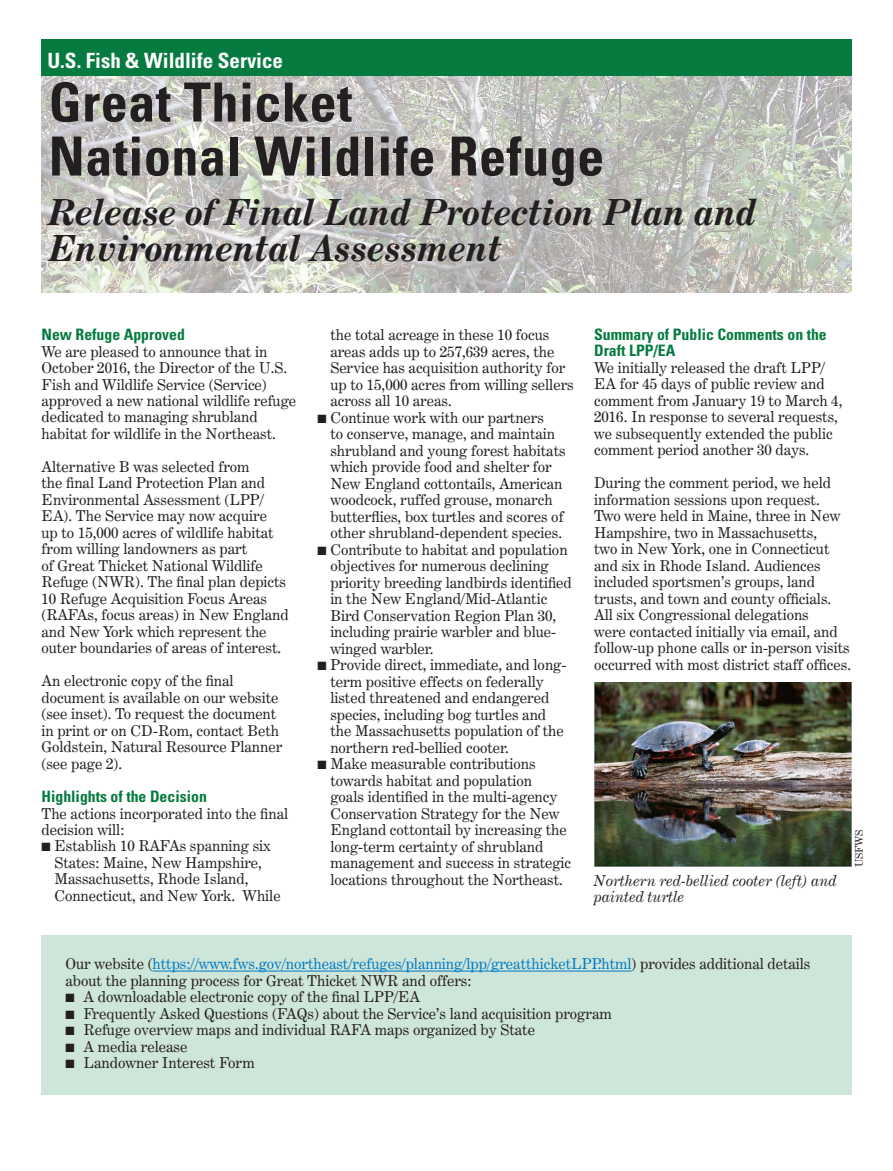
<style>
.page{position:relative;width:893px;height:1171px;background:#fff}
.page>*{position:absolute;margin:0;border:0;box-sizing:border-box;transform-origin:0 0}
.t1{font:700 condensed 54px "Univers";letter-spacing:.01em;color:#231f20}
.t2{font:italic 700 36px/36px "Century Expanded BT";color:#231f20}
.t3{font:700 condensed 21px "Univers";color:#fff}
.t4{font:700 condensed 15.75px/16.5px "Univers";color:#067b3f}
.t5{font:15px/16.5px "Century Expanded BT";color:#231f20}
.t6{font:italic 15px/16.5px "Century Expanded BT";color:#231f20}
.t7{font:10.5px "Century Expanded BT";color:#231f20}
.s1{color:#007ac2}
</style>
<div class="page">
<img style="left:41px;top:75px;width:810px;height:218px">
<div style="left:41px;top:39px;width:810px;height:36px;background:#067b3f"></div>
<div style="left:41px;top:935px;width:810px;height:160px;background:#cee5d9"></div>
<hr style="left:153px;top:971px;width:479px;height:1px;background:#007ac2">
<img style="left:594px;top:682px;width:257px;height:184px">
<p class="t3" style="left:47px;top:47px;width:237px">U.S. Fish &amp; Wildlife Service</p>
<p class="t1" style="left:49px;top:69px;width:305px">Great Thicket</p>
<p class="t1" style="left:49px;top:123px;width:557px">National Wildlife Refuge</p>
<p class="t2" style="left:49px;top:194px;width:710px">Release of Final Land Protection Plan and<br>Environmental Assessment</p>
<p class="t4" style="left:41px;top:326px;width:145px">New Refuge Approved</p>
<p class="t5" style="left:41px;top:343px;width:256px">We are pleased to announce that in October 2016, the Director of the U.S.<br>Fish and Wildlife Service (Service) approved a new national wildlife refuge dedicated to managing shrubland habitat for wildlife in the Northeast.</p>
<p class="t5" style="left:41px;top:458px;width:249px">Alternative B was selected from<br>the final Land Protection Plan and Environmental Assessment (LPP/ EA). The Service may now acquire<br>up to 15,000 acres of wildlife habitat from willing landowners as part<br>of Great Thicket National Wildlife Refuge (NWR). The final plan depicts 10 Refuge Acquisition Focus Areas (RAFAs, focus areas) in New England and New York which represent the outer boundaries of areas of interest.</p>
<p class="t5" style="left:41px;top:673px;width:242px">An electronic copy of the final document is available on our website (see inset). To request the document in print or on CD-Rom, contact Beth<br>Goldstein, Natural Resource Planner (see page 2).</p>
<p class="t4" style="left:41px;top:788px;width:167px">Highlights of the Decision</p>
<p class="t5" style="left:41px;top:805px;width:248px">The actions incorporated into the final decision will:</p>
<p class="t5" style="left:54px;top:837px;width:228px;text-indent:-13px">■ Establish 10 RAFAs spanning six<br>States: Maine, New Hampshire,<br>Massachusetts, Rhode Island,<br>Connecticut, and New York. While</p>
<p class="t5" style="left:330px;top:327px;width:245px">the total acreage in these 10 focus areas adds up to 257,639 acres, the Service has acquisition authority for up to 15,000 acres from willing sellers across all 10 areas.</p>
<p class="t5" style="left:330px;top:409px;width:237px;text-indent:-13px">■ Continue work with our partners<br>to conserve, manage, and maintain shrubland and young forest habitats which provide food and shelter for New England cottontails, American woodcock, ruffed grouse, monarch butterflies, box turtles and scores of other shrubland-dependent species.</p>
<p class="t5" style="left:330px;top:541px;width:243px;text-indent:-13px">■ Contribute to habitat and population objectives for numerous declining priority breeding landbirds identified in the New England/Mid-Atlantic Bird Conservation Region Plan 30, including prairie warbler and blue&shy;winged warbler.</p>
<p class="t5" style="left:330px;top:657px;width:238px;text-indent:-13px">■ Provide direct, immediate, and long&shy;term positive effects on federally listed threatened and endangered species, including bog turtles and the Massachusetts population of the northern red-bellied cooter.</p>
<p class="t5" style="left:330px;top:756px;width:242px;text-indent:-13px">■ Make measurable contributions towards habitat and population<br>goals identified in the multi-agency Conservation Strategy for the New England cottontail by increasing the long-term certainty of shrubland management and success in strategic locations throughout the Northeast.</p>
<p class="t4" style="left:594px;top:326px;width:234px">Summary of Public Comments on the<br>Draft LPP/EA</p>
<p class="t5" style="left:594px;top:359px;width:250px">We initially released the draft LPP/ EA for 45 days of public review and comment from January 19 to March 4, 2016. In response to several requests, we subsequently extended the public comment period another 30 days.</p>
<p class="t5" style="left:594px;top:474px;width:258px">During the comment period, we held information sessions upon request.<br>Two were held in Maine, three in New Hampshire, two in Massachusetts,<br>two in New York, one in Connecticut and six in Rhode Island. Audiences included sportsmen’s groups, land trusts, and town and county officials.<br>All six Congressional delegations<br>were contacted initially via email, and follow-up phone calls or in-person visits occurred with most district staff offices.</p>
<p class="t6" style="left:593px;top:872px;width:245px">Northern red-bellied cooter (left) and painted turtle</p>
<p class="t7" style="left:853px;top:867px;width:40px;rotate:-90deg">USFWS</p>
<p class="t5" style="left:65px;top:956px;width:747px">Our website (<span class="s1">https://www.fws.gov/northeast/refuges/planning/lpp/greatthicketLPP.html</span>) provides additional details about the planning process for Great Thicket NWR and offers:</p>
<p class="t5" style="left:65px;top:989px;width:356px">■ A downloadable electronic copy of the final LPP/EA</p>
<p class="t5" style="left:65px;top:1005px;width:548px">■ Frequently Asked Questions (FAQs) about the Service’s land acquisition program</p>
<p class="t5" style="left:65px;top:1022px;width:471px">■ Refuge overview maps and individual RAFA maps organized by State</p>
<p class="t5" style="left:65px;top:1038px;width:123px">■ A media release</p>
<p class="t5" style="left:65px;top:1055px;width:191px">■ Landowner Interest Form</p>
</div>
